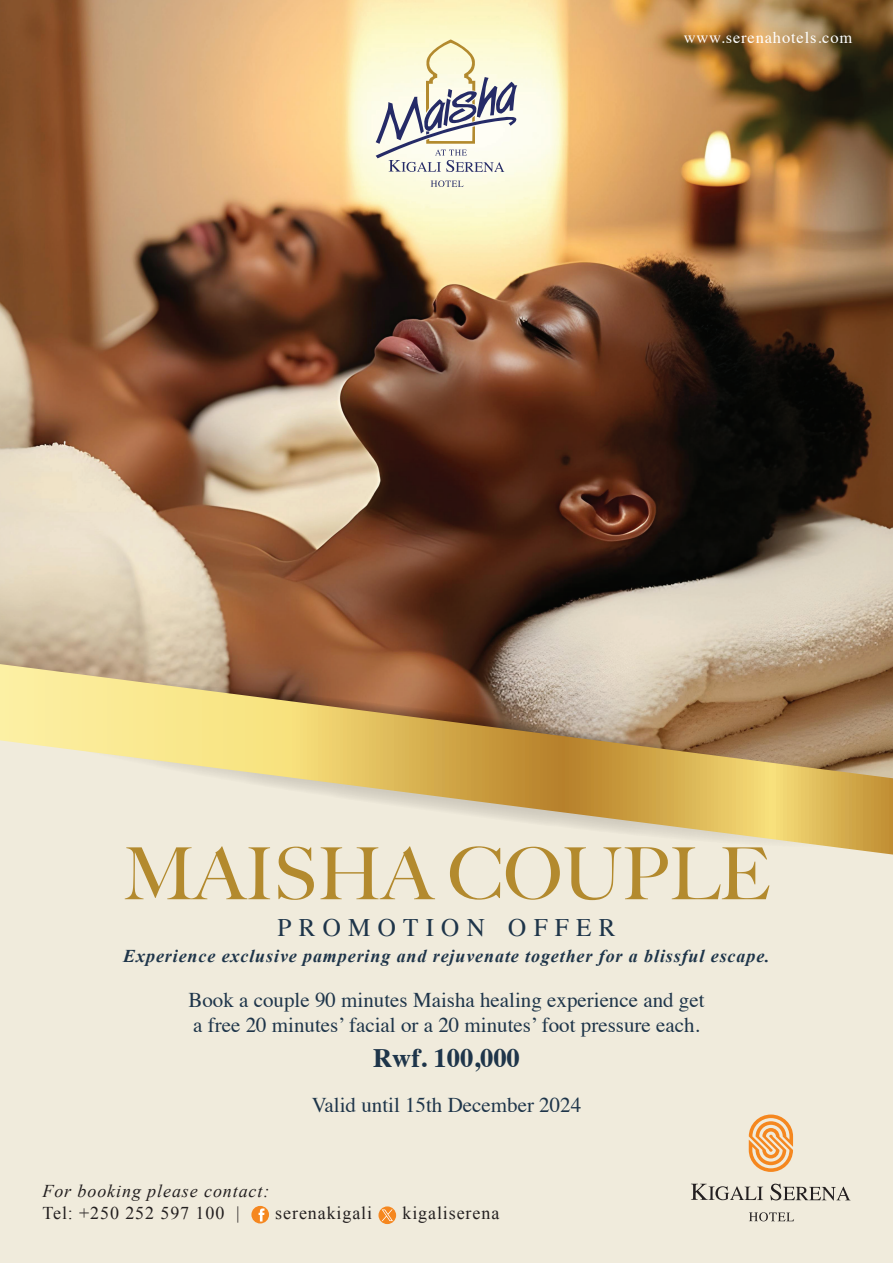
<style>
.page{position:relative;width:893px;height:1263px;background:#fff}
.page>*{position:absolute;margin:0;border:0;box-sizing:border-box;transform-origin:0 0}
.t1{font:72px "Big Caslon FB";color:#b38a2e}
.t2{font:700 26.55px "Times";color:#1e354a}
.t3{font:25.2px "Times";letter-spacing:.285em;color:#1e354a}
.t4{font:21px/25.2px "Times";color:#1e354a}
.t5{font:italic 700 18px "Times New Roman";letter-spacing:.05em;color:#1e354a}
.t6{font:18px "Times New Roman";letter-spacing:.05em;color:#231f20}
.t7{font:italic 18px "Times New Roman";letter-spacing:.05em;color:#231f20}
.t8{font:16.5px "Times";letter-spacing:.05em;color:#fff}
</style>
<div class="page">
<div style="left:0;top:566px;width:893px;height:697px;background:#f0ebdc"></div>
<img style="left:0;top:0;width:893px;height:664px">
<svg style="left:749px;top:1212px;width:45px;height:9px"></svg>
<svg style="left:749px;top:1114px;width:44px;height:58px"></svg>
<svg style="left:691px;top:1184px;width:72px;height:16px"></svg>
<svg style="left:770px;top:1184px;width:80px;height:16px"></svg>
<svg style="left:431px;top:180px;width:32px;height:7px"></svg>
<svg style="left:376px;top:39px;width:145px;height:133px"></svg>
<div style="left:251px;top:1206px;width:18px;height:17px;background:#f5871f;border-radius:50%"></div>
<svg style="left:259px;top:1208px;width:5px;height:13px"></svg>
<svg style="left:378px;top:1206px;width:18px;height:18px"></svg>
<svg style="left:382px;top:1209px;width:11px;height:12px"></svg>
<svg style="left:0;top:664px;width:893px;height:190px"></svg>
<p class="t8" style="left:684px;top:22px;width:170px">www.serenahotels.com</p>
<h1 class="t1" style="left:123px;top:832px;width:649px">MAISHA COUPLE</h1>
<p class="t3" style="left:277px;top:904px;width:340px">PROMOTION OFFER</p>
<p class="t5" style="left:123px;top:943px;width:648px">Experience exclusive pampering and rejuvenate together for a blissful escape.</p>
<p class="t4" style="left:188px;top:985px;width:518px">Book a couple 90 minutes Maisha healing experience and get a free 20 minutes’ facial or a 20 minutes’ foot pressure each.</p>
<p class="t2" style="left:373px;top:1032px;width:148px">Rwf. 100,000</p>
<p class="t4" style="left:312px;top:1091px;width:271px">Valid until 15th December 2024</p>
<p class="t7" style="left:43px;top:1179px;width:228px">For booking please contact:</p>
<p class="t6" style="left:43px;top:1201px;width:199px">Tel: +250 252 597 100 |</p>
<p class="t6" style="left:275px;top:1201px;width:98px">serenakigali</p>
<p class="t6" style="left:402px;top:1201px;width:98px">kigaliserena</p>
</div>
